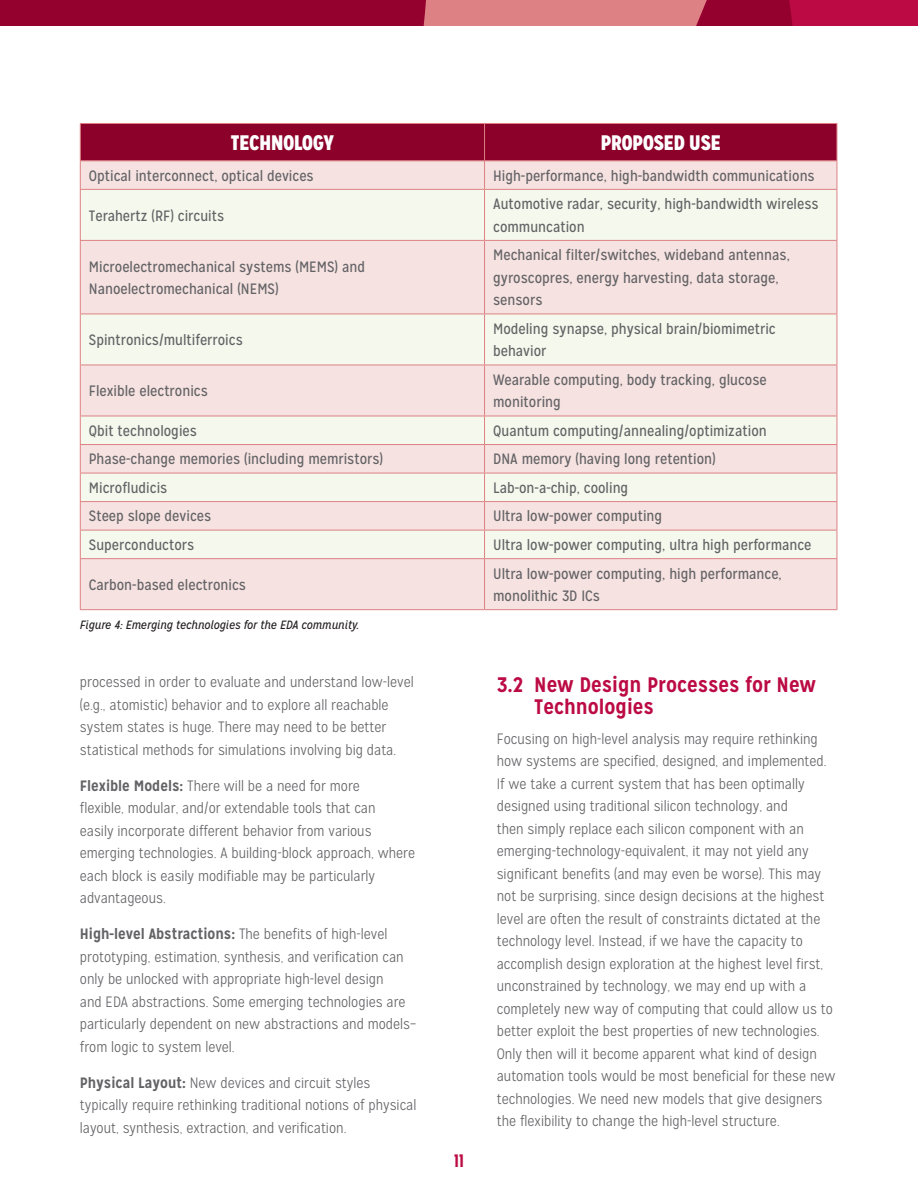
<style>
.page{position:relative;width:918px;height:1188px;background:#fff}
.page>*{position:absolute;margin:0;border:0;box-sizing:border-box;transform-origin:0 0}
.t1{font:700 21px/22.5px "Mission Gothic";color:#bb0a44}
.t2{font:900 21px "Mission Gothic";color:#fff}
.t3{font:700 18px "Mission Gothic";color:#bb0a44}
.t4{font:300 15px/22.5px "Mission Gothic";color:#636366}
.t5{font:15px/22.5px "Mission Gothic";color:#636366}
.t6{font:italic 12px "Mission Gothic";color:#231f20}
.s1{font-weight:700}
</style>
<div class="page">
<svg style="left:0;top:0;width:918px;height:26px;background:#af284b"></svg>
<div style="left:81px;top:559px;width:756px;height:50px;background:#f6e2e1"></div>
<svg style="left:81px;top:190px;width:756px;height:368px;background:#f5ece6"></svg>
<svg style="left:80px;top:123px;width:758px;height:66px;background:#ba6379"></svg>
<hr style="left:80px;top:189px;width:405px;height:1px;background:#de8184">
<hr style="left:80px;top:190px;width:1px;height:50px;background:#de8184">
<hr style="left:485px;top:189px;width:352px;height:1px;background:#de8184">
<hr style="left:484px;top:190px;width:1px;height:50px;background:#de8184">
<hr style="left:837px;top:190px;width:1px;height:50px;background:#de8184">
<hr style="left:80px;top:240px;width:405px;height:1px;background:#de8184">
<hr style="left:80px;top:241px;width:1px;height:73px;background:#de8184">
<hr style="left:485px;top:240px;width:352px;height:1px;background:#de8184">
<hr style="left:484px;top:241px;width:1px;height:73px;background:#de8184">
<hr style="left:837px;top:241px;width:1px;height:73px;background:#de8184">
<hr style="left:80px;top:314px;width:405px;height:1px;background:#de8184">
<hr style="left:80px;top:314px;width:1px;height:51px;background:#de8184">
<hr style="left:485px;top:314px;width:352px;height:1px;background:#de8184">
<hr style="left:484px;top:314px;width:1px;height:51px;background:#de8184">
<hr style="left:837px;top:314px;width:1px;height:51px;background:#de8184">
<hr style="left:80px;top:365px;width:405px;height:1px;background:#de8184">
<hr style="left:80px;top:365px;width:1px;height:51px;background:#de8184">
<hr style="left:485px;top:365px;width:352px;height:1px;background:#de8184">
<hr style="left:484px;top:365px;width:1px;height:51px;background:#de8184">
<hr style="left:837px;top:365px;width:1px;height:51px;background:#de8184">
<hr style="left:80px;top:416px;width:405px;height:1px;background:#de8184">
<hr style="left:485px;top:416px;width:352px;height:1px;background:#de8184">
<hr style="left:80px;top:444px;width:405px;height:1px;background:#de8184">
<hr style="left:485px;top:444px;width:352px;height:1px;background:#de8184">
<hr style="left:80px;top:473px;width:405px;height:1px;background:#de8184">
<hr style="left:485px;top:473px;width:352px;height:1px;background:#de8184">
<hr style="left:80px;top:501px;width:405px;height:1px;background:#de8184">
<hr style="left:485px;top:501px;width:352px;height:1px;background:#de8184">
<hr style="left:80px;top:530px;width:405px;height:1px;background:#de8184">
<svg style="left:80px;top:416px;width:1px;height:142px"></svg>
<hr style="left:485px;top:530px;width:352px;height:1px;background:#de8184">
<svg style="left:484px;top:416px;width:1px;height:142px"></svg>
<svg style="left:837px;top:416px;width:1px;height:142px"></svg>
<hr style="left:80px;top:558px;width:405px;height:1px;background:#de8184">
<hr style="left:80px;top:559px;width:1px;height:50px;background:#de8184">
<hr style="left:485px;top:558px;width:352px;height:1px;background:#de8184">
<hr style="left:484px;top:559px;width:1px;height:50px;background:#de8184">
<hr style="left:837px;top:559px;width:1px;height:50px;background:#de8184">
<hr style="left:80px;top:609px;width:405px;height:1px;background:#de8184">
<hr style="left:485px;top:609px;width:352px;height:1px;background:#de8184">
<h1 class="t2" style="left:231px;top:129px;width:105px">TECHNOLOGY</h1>
<h1 class="t2" style="left:601px;top:129px;width:122px">PROPOSED USE</h1>
<p class="t5" style="left:89px;top:164px;width:226px">Optical interconnect, optical devices</p>
<p class="t5" style="left:493px;top:164px;width:323px">High-performance, high-bandwidth communications</p>
<p class="t5" style="left:89px;top:204px;width:137px">Terahertz (RF) circuits</p>
<p class="t5" style="left:493px;top:193px;width:327px">Automotive radar, security, high-bandwidth wireless communcation</p>
<p class="t5" style="left:89px;top:255px;width:278px">Microelectromechanical systems (MEMS) and<br>Nanoelectromechanical (NEMS)</p>
<p class="t5" style="left:493px;top:244px;width:298px">Mechanical filter/switches, wideband antennas, gyroscopres, energy harvesting, data storage, sensors</p>
<p class="t5" style="left:89px;top:329px;width:155px">Spintronics/multiferroics</p>
<p class="t5" style="left:493px;top:317px;width:284px">Modeling synapse, physical brain/biomimetric behavior</p>
<p class="t5" style="left:89px;top:380px;width:120px">Flexible electronics</p>
<p class="t5" style="left:493px;top:369px;width:275px">Wearable computing, body tracking, glucose monitoring</p>
<p class="t5" style="left:89px;top:420px;width:110px">Qbit technologies</p>
<p class="t5" style="left:493px;top:420px;width:275px">Quantum computing/annealing/optimization</p>
<p class="t5" style="left:89px;top:448px;width:296px">Phase-change memories (including memristors)</p>
<p class="t5" style="left:493px;top:448px;width:224px">DNA memory (having long retention)</p>
<p class="t5" style="left:89px;top:477px;width:80px">Microfludicis</p>
<p class="t5" style="left:493px;top:477px;width:137px">Lab-on-a-chip, cooling</p>
<p class="t5" style="left:89px;top:505px;width:124px">Steep slope devices</p>
<p class="t5" style="left:493px;top:505px;width:171px">Ultra low-power computing</p>
<p class="t5" style="left:89px;top:534px;width:107px">Superconductors</p>
<p class="t5" style="left:493px;top:534px;width:320px">Ultra low-power computing, ultra high performance</p>
<p class="t5" style="left:89px;top:573px;width:159px">Carbon-based electronics</p>
<p class="t5" style="left:493px;top:562px;width:290px">Ultra low-power computing, high performance, monolithic 3D ICs</p>
<p class="t6" style="left:80px;top:618px;width:280px">Figure 4: Emerging technologies for the EDA community.</p>
<p class="t4" style="left:80px;top:671px;width:335px">processed in order to evaluate and understand low-level (e.g., atomistic) behavior and to explore all reachable system states is huge. There may need to be better statistical methods for simulations involving big data.</p>
<p class="t4" style="left:80px;top:775px;width:337px"><span class="s1">Flexible Models:</span> There will be a need for more<br>flexible, modular, and/or extendable tools that can<br>easily incorporate different behavior from various emerging technologies. A building-block approach, where each block is easily modifiable may be particularly advantageous.</p>
<p class="t4" style="left:80px;top:923px;width:338px"><span class="s1">High-level Abstractions:</span> The benefits of high-level prototyping, estimation, synthesis, and verification can only be unlocked with appropriate high-level design<br>and EDA abstractions. Some emerging technologies are particularly dependent on new abstractions and models– from logic to system level.</p>
<p class="t4" style="left:80px;top:1072px;width:338px"><span class="s1">Physical Layout:</span> New devices and circuit styles typically require rethinking traditional notions of physical layout, synthesis, extraction, and verification.</p>
<p class="t3" style="left:454px;top:1149px;width:11px">11</p>
<h1 class="t1" style="left:534px;top:673px;width:284px;text-indent:-37px">3.2 New Design Processes for New<br>Technologies</h1>
<p class="t4" style="left:497px;top:727px;width:340px">Focusing on high-level analysis may require rethinking how systems are specified, designed, and implemented.<br>If we take a current system that has been optimally designed using traditional silicon technology, and<br>then simply replace each silicon component with an emerging-technology-equivalent, it may not yield any significant benefits (and may even be worse). This may not be surprising, since design decisions at the highest level are often the result of constraints dictated at the technology level. Instead, if we have the capacity to accomplish design exploration at the highest level first, unconstrained by technology, we may end up with a completely new way of computing that could allow us to better exploit the best properties of new technologies.<br>Only then will it become apparent what kind of design automation tools would be most beneficial for these new technologies. We need new models that give designers the flexibility to change the high-level structure.</p>
</div>
